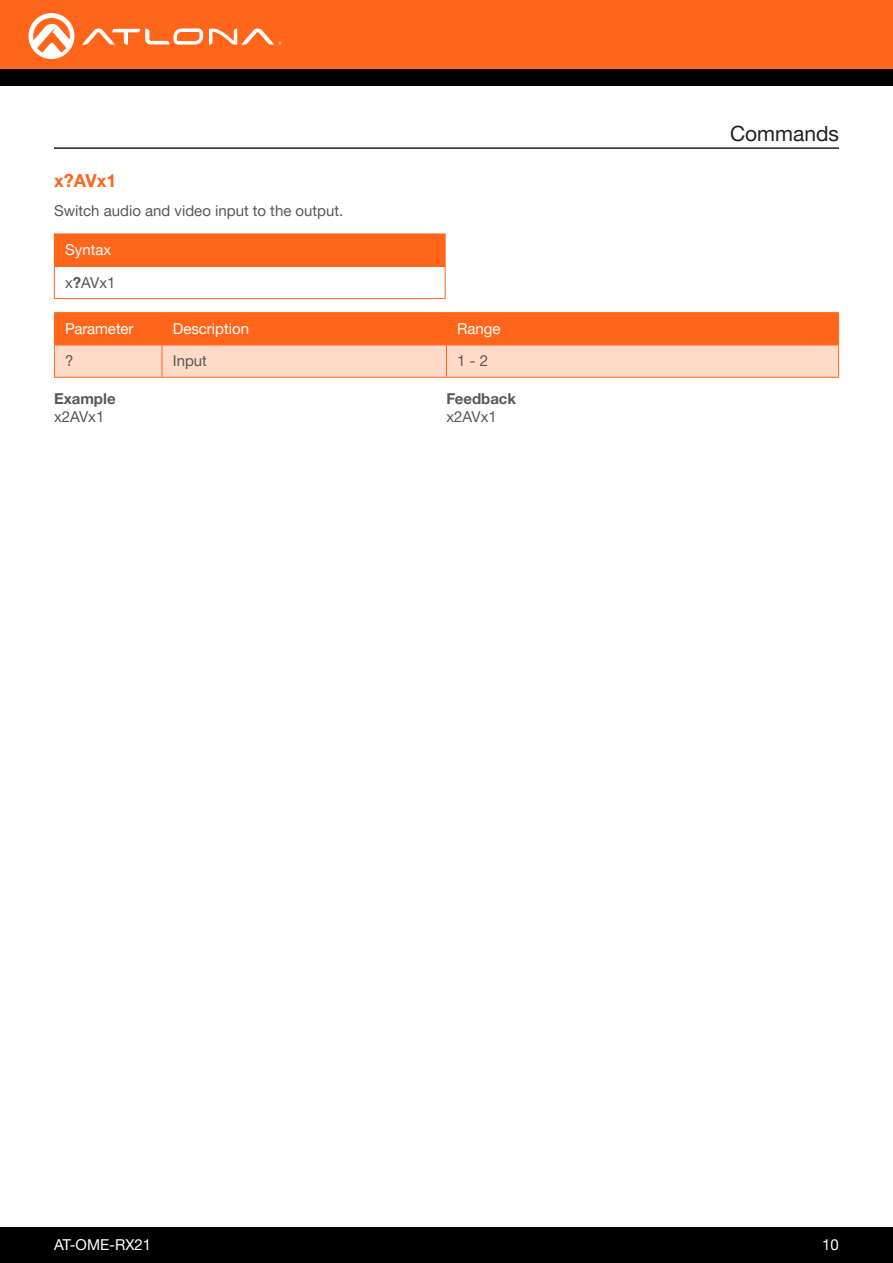
<style>
.page{position:relative;width:893px;height:1263px;background:#fff}
.page>*{position:absolute;margin:0;border:0;box-sizing:border-box;transform-origin:0 0}
.Non_TOC_Section_Head{font:21px "Helvetica Neue LTW1 G";color:#231f20}
.Command{font:700 18px "Helvetica Neue LTW1 G";color:#ff661c}
.General_Text{font:15px "Helvetica Neue LTW1 G";color:#57585a}
.General_Text_White{font:15px "Helvetica Neue LTW1 G";color:#fff}
.General_Bold_Text{font:700 15px "Helvetica Neue LTW1 G";color:#57585a}
.s1{font-weight:700}
</style>
<div class="page">
<div style="left:0;top:1227px;width:893px;height:36px;background:#000"></div>
<div style="left:0;top:0;width:893px;height:69px;background:#ff661c"></div>
<div style="left:0;top:69px;width:893px;height:16px;background:#000"></div>
<svg style="left:82px;top:29px;width:121px;height:16px"></svg>
<svg style="left:209px;top:28px;width:72px;height:17px"></svg>
<svg style="left:29px;top:13px;width:45px;height:46px"></svg>
<hr style="left:54px;top:147px;width:785px;height:2px;background:#231f20">
<div style="left:54px;top:234px;width:391px;height:32px;background:#ff661c"></div>
<hr style="left:445px;top:234px;width:1px;height:32px;background:#ff661c">
<hr style="left:54px;top:266px;width:1px;height:32px;background:#ff661c">
<hr style="left:55px;top:266px;width:390px;height:1px;background:#ff661c">
<hr style="left:445px;top:266px;width:1px;height:32px;background:#ff661c">
<hr style="left:54px;top:298px;width:392px;height:1px;background:#ff661c">
<svg style="left:55px;top:313px;width:783px;height:64px;background:#ff9e6f"></svg>
<hr style="left:54px;top:313px;width:1px;height:32px;background:#ff661c">
<hr style="left:54px;top:312px;width:108px;height:1px;background:#ff661c">
<hr style="left:162px;top:313px;width:1px;height:32px;background:#ff661c">
<hr style="left:162px;top:312px;width:284px;height:1px;background:#ff661c">
<hr style="left:446px;top:312px;width:393px;height:1px;background:#ff661c">
<hr style="left:446px;top:313px;width:1px;height:32px;background:#ff661c">
<hr style="left:838px;top:313px;width:1px;height:32px;background:#ff661c">
<hr style="left:54px;top:345px;width:1px;height:32px;background:#ff661c">
<hr style="left:54px;top:345px;width:108px;height:1px;background:#ff661c">
<hr style="left:54px;top:377px;width:108px;height:1px;background:#ff661c">
<hr style="left:162px;top:345px;width:1px;height:32px;background:#ff661c">
<hr style="left:162px;top:345px;width:284px;height:1px;background:#ff661c">
<hr style="left:446px;top:345px;width:393px;height:1px;background:#ff661c">
<hr style="left:446px;top:345px;width:1px;height:32px;background:#ff661c">
<hr style="left:838px;top:345px;width:1px;height:32px;background:#ff661c">
<hr style="left:162px;top:377px;width:284px;height:1px;background:#ff661c">
<hr style="left:446px;top:377px;width:393px;height:1px;background:#ff661c">
<p class="Command" style="left:54px;top:170px;width:64px">x?AVx1</p>
<p class="General_Text" style="left:54px;top:201px;width:291px">Switch audio and video input to the output.</p>
<p class="General_Text_White" style="left:65px;top:241px;width:48px">Syntax</p>
<p class="General_Text" style="left:65px;top:273px;width:52px">x<span class="s1">?</span>AVx1</p>
<p class="General_Text_White" style="left:65px;top:320px;width:70px">Parameter</p>
<p class="General_Text_White" style="left:173px;top:320px;width:78px">Description</p>
<p class="General_Text_White" style="left:457px;top:320px;width:45px">Range</p>
<p class="General_Text" style="left:65px;top:352px;width:10px">?</p>
<p class="General_Text" style="left:173px;top:352px;width:36px">Input</p>
<p class="General_Text" style="left:457px;top:352px;width:32px">1 - 2</p>
<p class="General_Bold_Text" style="left:54px;top:389px;width:63px">Example</p>
<p class="General_Text" style="left:54px;top:407px;width:52px">x2AVx1</p>
<p class="General_Bold_Text" style="left:447px;top:390px;width:71px">Feedback</p>
<p class="General_Text" style="left:447px;top:408px;width:52px">x2AVx1</p>
<p class="Non_TOC_Section_Head" style="left:730px;top:120px;width:110px">Commands</p>
<p class="General_Text_White" style="left:54px;top:1235px;width:99px">AT-OME-RX21</p>
<p class="General_Text_White" style="left:822px;top:1235px;width:18px">10</p>
</div>
